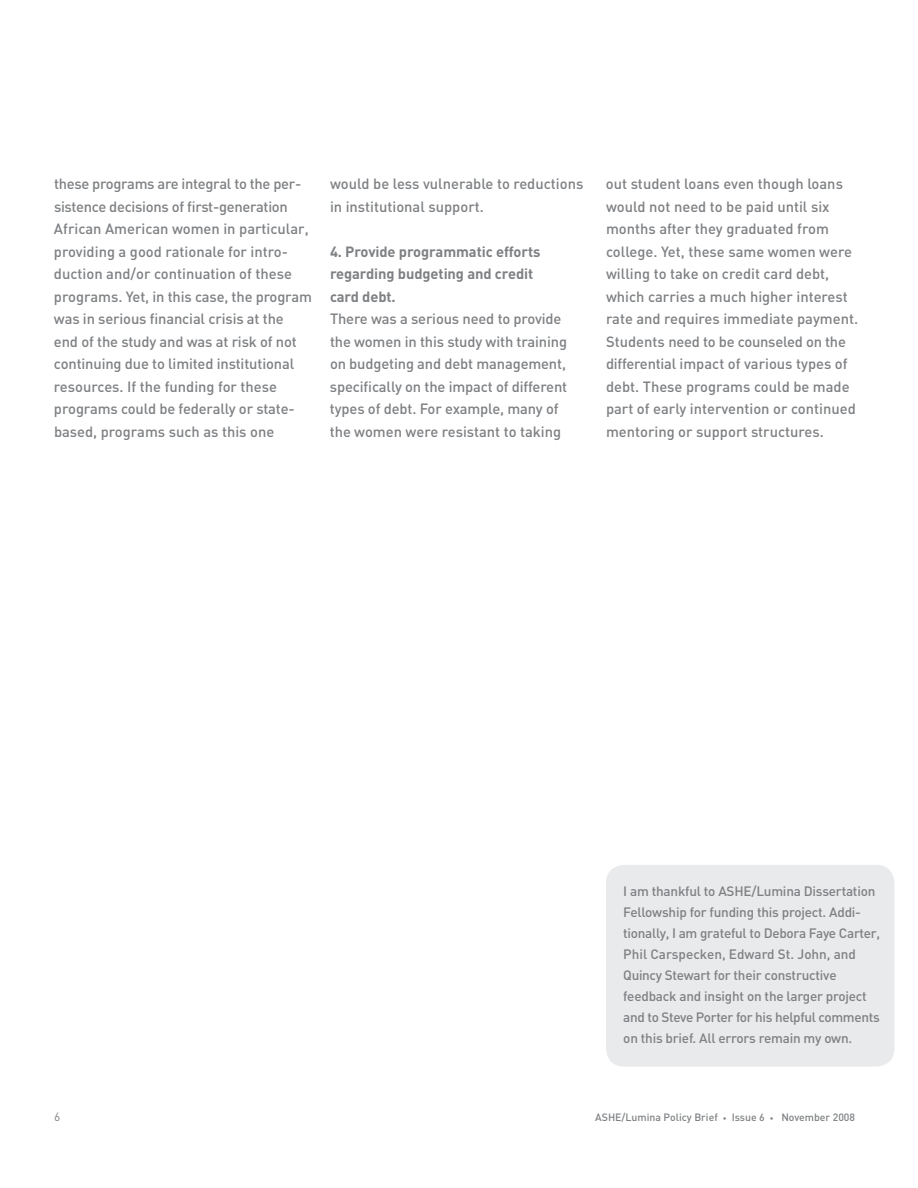
<style>
.page{position:relative;width:918px;height:1188px;background:#fff}
.page>*{position:absolute;margin:0;border:0;box-sizing:border-box;transform-origin:0 0}
.t1{font:500 14.7px/22.5px "DIN";letter-spacing:-.005em;color:#7e8083}
.t2{font:700 14.7px/22.5px "DIN";letter-spacing:-.005em;color:#7e8083}
.t3{font:500 13.5px/21px "DIN";letter-spacing:-.015em;color:#7e8083}
.t4{font:12px "DIN";color:#7e8083}
.t5{font:500 10.5px "DIN";color:#7e8083}
.s1{font-size:7.5px}
</style>
<div class="page">
<div style="left:606px;top:865px;width:288px;height:202px;background:#e9eaeb"></div>
<p class="t1" style="left:54px;top:172px;width:260px">these programs are integral to the per&shy;sistence decisions of first-generation African American women in particular, providing a good rationale for intro&shy;duction and/or continuation of these programs. Yet, in this case, the program was in serious financial crisis at the<br>end of the study and was at risk of not continuing due to limited institutional resources. If the funding for these programs could be federally or state&shy;based, programs such as this one</p>
<p class="t1" style="left:330px;top:172px;width:255px">would be less vulnerable to reductions in institutional support.</p>
<p class="t2" style="left:330px;top:239px;width:212px">4. Provide programmatic efforts regarding budgeting and credit card debt.</p>
<p class="t1" style="left:330px;top:307px;width:239px">There was a serious need to provide the women in this study with training on budgeting and debt management, specifically on the impact of different types of debt. For example, many of the women were resistant to taking</p>
<p class="t1" style="left:606px;top:172px;width:254px">out student loans even though loans would not need to be paid until six months after they graduated from college. Yet, these same women were willing to take on credit card debt, which carries a much higher interest rate and requires immediate payment.<br>Students need to be counseled on the differential impact of various types of debt. These programs could be made part of early intervention or continued mentoring or support structures.</p>
<p class="t4" style="left:54px;top:1109px;width:8px">6</p>
<p class="t3" style="left:623px;top:880px;width:258px">I am thankful to ASHE/Lumina Dissertation Fellowship for funding this project. Addi&shy;tionally, I am grateful to Debora Faye Carter, Phil Carspecken, Edward St. John, and Quincy Stewart for their constructive feedback and insight on the larger project and to Steve Porter for his helpful comments on this brief. All errors remain my own.</p>
<p class="t5" style="left:595px;top:1111px;width:261px">ASHE/Lumina Policy Brief <span class="s1">•</span> Issue 6 <span class="s1">•</span> November 2008</p>
</div>
